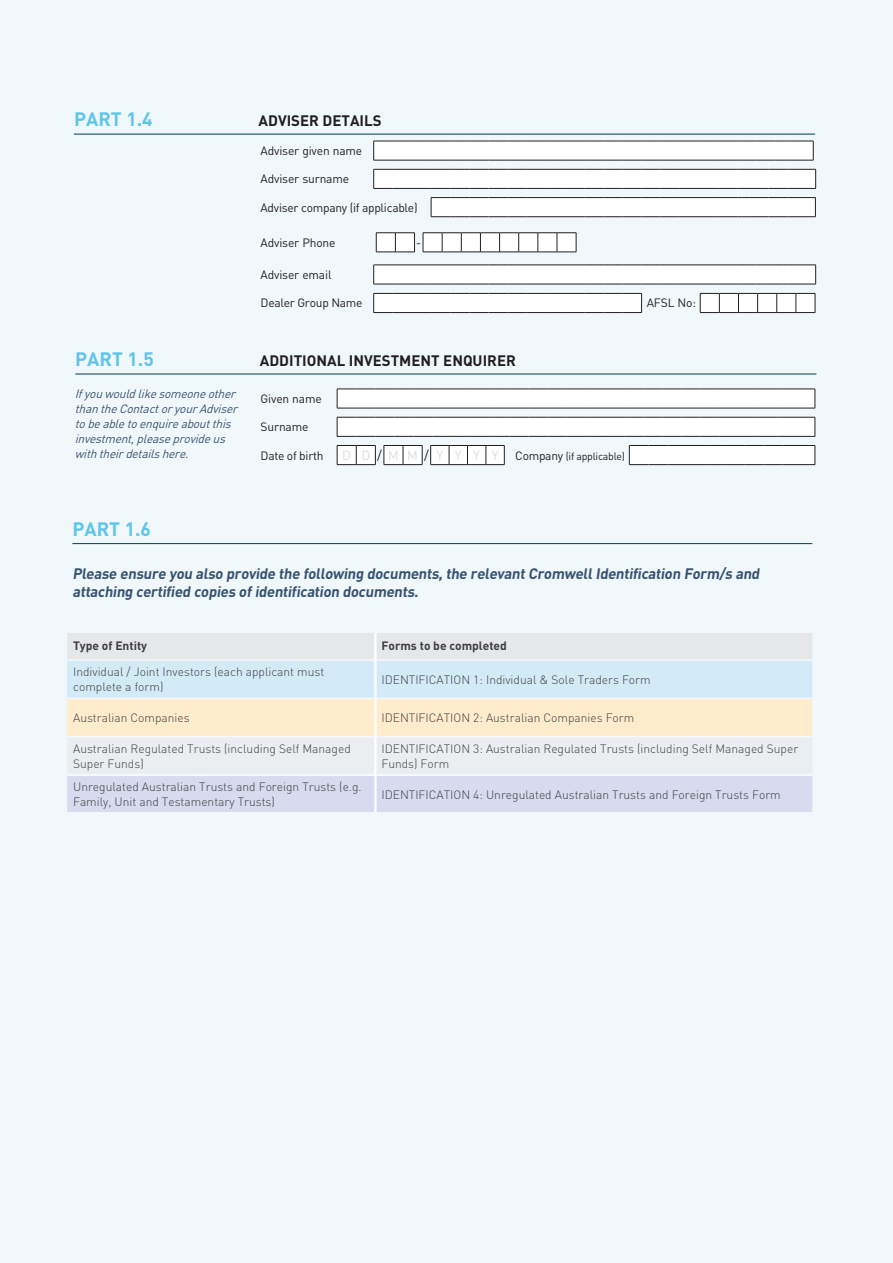
<style>
.page{position:relative;width:893px;height:1263px;background:#f0f8fc}
.page>*{position:absolute;margin:0;border:0;box-sizing:border-box;transform-origin:0 0}
.t1{font:700 19.2px "DIN";color:#5fc5e9}
.t2{font:700 15px/18px "DIN";color:#385370}
.t3{font:700 15px "DIN";color:#231f20}
.t4{font:13.2px "DIN";color:#dbdee4}
.t5{font:13.2px "DIN";color:#231f20}
.Form_Body_bold_8_10{font:300 12px/15px "DIN";color:#3e3e3f}
.t6{font:12px "DIN";letter-spacing:-.01em;color:#231f20}
.t7{font:italic 12px/15px "DIN";color:#385370}
.Form_Body_bold_8_10-2{font:700 12px "DIN";color:#3e3e3f}
.t8{font:10.5px "DIN";letter-spacing:-.02em;color:#231f20}
.s1{font-size:12px}
</style>
<div class="page">
<hr style="left:74px;top:134px;width:741px;height:1px;background:#023b59">
<svg style="left:373px;top:141px;width:441px;height:20px"></svg>
<svg style="left:373px;top:169px;width:443px;height:20px"></svg>
<svg style="left:431px;top:197px;width:385px;height:20px"></svg>
<svg style="left:373px;top:293px;width:443px;height:20px"></svg>
<svg style="left:337px;top:389px;width:479px;height:20px"></svg>
<svg style="left:337px;top:417px;width:479px;height:20px"></svg>
<svg style="left:337px;top:445px;width:479px;height:20px"></svg>
<svg style="left:373px;top:265px;width:443px;height:20px"></svg>
<hr style="left:75px;top:374px;width:741px;height:1px;background:#023b59">
<svg style="left:376px;top:232px;width:201px;height:21px"></svg>
<svg style="left:67px;top:633px;width:745px;height:179px"></svg>
<hr style="left:67px;top:630px;width:308px;height:3px;background:#f4f9fd">
<hr style="left:375px;top:630px;width:437px;height:3px;background:#f4f9fd">
<hr style="left:67px;top:774px;width:307px;height:2px;background:#f4f9fd">
<hr style="left:377px;top:774px;width:435px;height:2px;background:#f4f9fd">
<hr style="left:67px;top:812px;width:308px;height:2px;background:#f4f9fd">
<hr style="left:375px;top:812px;width:437px;height:2px;background:#f4f9fd">
<hr style="left:67px;top:659px;width:307px;height:2px;background:#f4f9fd">
<hr style="left:377px;top:659px;width:435px;height:2px;background:#f4f9fd">
<hr style="left:67px;top:698px;width:307px;height:1px;background:#f4f9fd">
<hr style="left:377px;top:698px;width:435px;height:1px;background:#f4f9fd">
<hr style="left:67px;top:736px;width:307px;height:1px;background:#f4f9fd">
<hr style="left:377px;top:736px;width:435px;height:1px;background:#f4f9fd">
<hr style="left:374px;top:633px;width:3px;height:27px;background:#fff">
<hr style="left:374px;top:660px;width:3px;height:38px;background:#fff">
<hr style="left:374px;top:698px;width:3px;height:39px;background:#fff">
<hr style="left:374px;top:737px;width:3px;height:38px;background:#fff">
<hr style="left:374px;top:775px;width:3px;height:37px;background:#fff">
<hr style="left:72px;top:543px;width:740px;height:1px;background:#023b59">
<p class="t1" style="left:74px;top:107px;width:80px">PART 1.4</p>
<p class="t3" style="left:259px;top:111px;width:125px">ADVISER DETAILS</p>
<p class="t6" style="left:261px;top:143px;width:103px">Adviser given name</p>
<p class="t6" style="left:261px;top:172px;width:90px">Adviser surname</p>
<p class="t6" style="left:261px;top:200px;width:159px">Adviser company (if applicable)</p>
<p class="t6" style="left:261px;top:235px;width:76px">Adviser Phone</p>
<p class="t6" style="left:416px;top:235px;width:7px">-</p>
<p class="t6" style="left:261px;top:267px;width:73px">Adviser email</p>
<p class="t6" style="left:261px;top:296px;width:103px">Dealer Group Name</p>
<p class="t6" style="left:647px;top:296px;width:51px">AFSL No:</p>
<p class="t1" style="left:75px;top:347px;width:80px">PART 1.5</p>
<p class="t3" style="left:260px;top:351px;width:258px">ADDITIONAL INVESTMENT ENQUIRER</p>
<p class="t7" style="left:75px;top:385px;width:168px">Ifyouwouldlikesomeoneother thantheContactoryourAdviser tobeabletoenquireaboutthis investment,pleaseprovideus with theirdetailshere.</p>
<p class="t6" style="left:261px;top:391px;width:63px">Given name</p>
<p class="t6" style="left:261px;top:419px;width:49px">Surname</p>
<p class="t6" style="left:261px;top:448px;width:65px">Date of birth</p>
<p class="t4" style="left:342px;top:447px;width:10px">D</p>
<p class="t4" style="left:361px;top:447px;width:10px">D</p>
<p class="t5" style="left:377px;top:447px;width:6px">/</p>
<p class="t4" style="left:388px;top:447px;width:12px">M</p>
<p class="t4" style="left:407px;top:447px;width:12px">M</p>
<p class="t5" style="left:424px;top:447px;width:6px">/</p>
<p class="t4" style="left:436px;top:447px;width:8px">Y</p>
<p class="t4" style="left:455px;top:447px;width:8px">Y</p>
<p class="t4" style="left:473px;top:447px;width:8px">Y</p>
<p class="t4" style="left:492px;top:447px;width:8px">Y</p>
<p class="t8" style="left:515px;top:449px;width:111px"><span class="s1">Company</span> (if applicable)</p>
<p class="t1" style="left:72px;top:516px;width:80px">PART 1.6</p>
<p class="t2" style="left:72px;top:564px;width:691px">Please ensure you also provide the following documents,the relevantCromwellIdentification Form/s and attaching certified copies ofidentification documents.</p>
<p class="Form_Body_bold_8_10-2" style="left:73px;top:638px;width:76px">Type of Entity</p>
<p class="Form_Body_bold_8_10-2" style="left:381px;top:638px;width:127px">Forms to be completed</p>
<p class="Form_Body_bold_8_10" style="left:73px;top:664px;width:253px">Individual / Joint Investors (each applicant must complete a form)</p>
<p class="Form_Body_bold_8_10" style="left:381px;top:672px;width:271px">IDENTIFICATION 1: Individual &amp; Sole Traders Form</p>
<p class="Form_Body_bold_8_10" style="left:73px;top:710px;width:118px">Australian Companies</p>
<p class="Form_Body_bold_8_10" style="left:381px;top:710px;width:254px">IDENTIFICATION 2: Australian Companies Form</p>
<p class="Form_Body_bold_8_10" style="left:73px;top:741px;width:279px">Australian Regulated Trusts (including Self Managed<br>Super Funds)</p>
<p class="Form_Body_bold_8_10" style="left:381px;top:741px;width:418px">IDENTIFICATION 3: Australian Regulated Trusts (including Self Managed Super<br>Funds) Form</p>
<p class="Form_Body_bold_8_10" style="left:73px;top:779px;width:290px">Unregulated Australian Trusts and Foreign Trusts (e.g.<br>Family, Unit and Testamentary Trusts)</p>
<p class="Form_Body_bold_8_10" style="left:381px;top:787px;width:401px">IDENTIFICATION 4: Unregulated Australian Trusts and Foreign Trusts Form</p>
</div>
